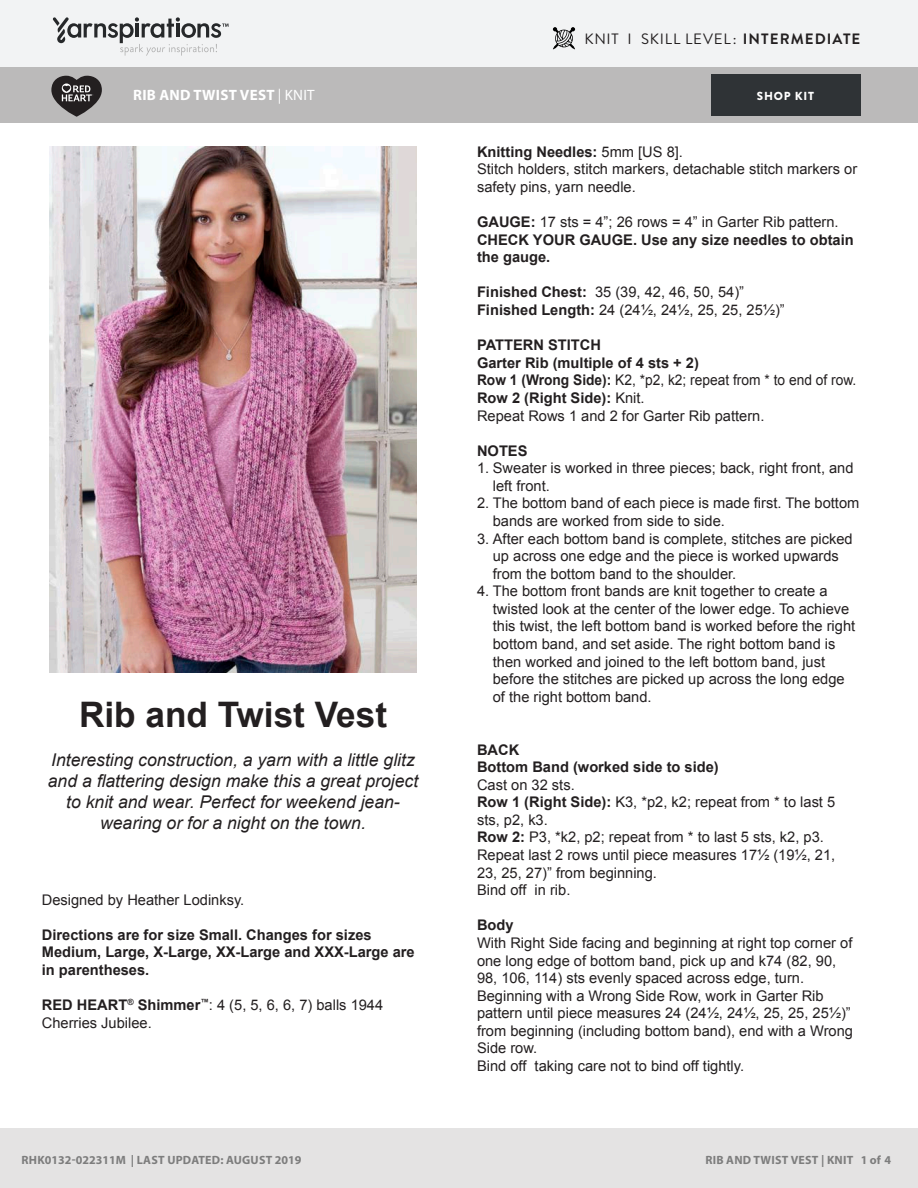
<style>
.page{position:relative;width:918px;height:1188px;background:#fff}
.page>*{position:absolute;margin:0;border:0;box-sizing:border-box;transform-origin:0 0}
.t1{font:700 35.1px "Arial";color:#231f20}
.t2{font:italic 17.55px/21.1px "Arial";color:#231f20;text-align:center}
.Skill_Level{font:15px "Brandon Grotesque";letter-spacing:.055em;color:#231f20}
.Pattern_Title{font:700 15px "Myriad Pro";letter-spacing:.02em;color:#fff}
.t3{font:14.7px/17.5px "Arial";color:#231f20}
.t4{font:700 14.7px/17.5px "Arial";color:#231f20}
.t5{font:700 12px "Myriad Pro";letter-spacing:.02em;color:#7d7d7d}
.t6{font:900 11.7px "Brandon Grotesque";letter-spacing:.065em;color:#fff}
.s1{font-weight:700}
.s2{font-weight:400}
</style>
<div class="page">
<div style="left:0;top:0;width:918px;height:68px;background:#f2f3f4"></div>
<div style="left:0;top:68px;width:918px;height:55px;background:#bbbaba"></div>
<svg style="left:53px;top:17px;width:176px;height:39px"></svg>
<div style="left:711px;top:74px;width:150px;height:42px;background:#2f3336"></div>
<svg style="left:51px;top:76px;width:51px;height:41px"></svg>
<div style="left:0;top:1128px;width:918px;height:60px;background:#e4e3e3"></div>
<img style="left:49px;top:146px;width:368px;height:526px">
<svg style="left:553px;top:27px;width:22px;height:22px"></svg>
<p class="Skill_Level" style="left:584px;top:29px;width:277px">KNIT I SKILL LEVEL: <span class="s1">INTERMEDIATE</span></p>
<p class="Pattern_Title" style="left:133px;top:85px;width:183px">RIB AND TWIST VEST <span class="s2">| KNIT</span></p>
<p class="t6" style="left:757px;top:88px;width:59px">SHOP KIT</p>
<p class="t1" style="left:79px;top:692px;width:310px">Rib and Twist Vest</p>
<p class="t2" style="left:48px;top:749px;width:372px">Interesting construction, a yarn with a little glitz and a flattering design make this a great project to knit and wear. Perfect for weekend jean&shy;wearing or for a night on the town.</p>
<p class="t3" style="left:42px;top:891px;width:204px">Designed by Heather Lodinksy.</p>
<p class="t4" style="left:42px;top:926px;width:374px">Directions are for size Small. Changes for sizes<br>Medium, Large, X-Large, XX-Large and XXX-Large are in parentheses.</p>
<p class="t3" style="left:42px;top:996px;width:343px"><span class="s1">RED HEART</span><sup>®</sup> <span class="s1">Shimmer</span><sup>™</sup>: 4 (5, 5, 6, 6, 7) balls 1944<br>Cherries Jubilee.</p>
<p class="t3" style="left:477px;top:143px;width:382px"><span class="s1">Knitting Needles:</span> 5mm [US 8].<br>Stitch holders, stitch markers, detachable stitch markers or safety pins, yarn needle.</p>
<p class="t4" style="left:477px;top:214px;width:378px">GAUGE: <span class="s2">17 sts = 4”; 26 rows = 4” in Garter Rib pattern.<br></span>CHECK YOUR GAUGE. Use any size needles to obtain the gauge.</p>
<p class="t3" style="left:477px;top:284px;width:309px"><span class="s1">Finished Chest:</span> 35 (39, 42, 46, 50, 54)”<br><span class="s1">Finished Length:</span> 24 (24½, 24½, 25, 25, 25½)”</p>
<p class="t4" style="left:477px;top:337px;width:381px">PATTERN STITCH<br>Garter Rib (multiple of 4 sts + 2)<br>Row 1 (Wrong Side): <span class="s2">K2, *p2, k2; repeat from * to end of row.<br></span>Row 2 (Right Side): <span class="s2">Knit.<br>Repeat Rows 1 and 2 for Garter Rib pattern.</span></p>
<p class="t4" style="left:477px;top:442px;width:52px">NOTES</p>
<p class="t3" style="left:493px;top:459px;width:362px;text-indent:-16px">1. Sweater is worked in three pieces; back, right front, and left front.</p>
<p class="t3" style="left:493px;top:495px;width:368px;text-indent:-16px">2. The bottom band of each piece is made first. The bottom bands are worked from side to side.</p>
<p class="t3" style="left:493px;top:530px;width:361px;text-indent:-16px">3. After each bottom band is complete, stitches are picked up across one edge and the piece is worked upwards from the bottom band to the shoulder.</p>
<p class="t3" style="left:493px;top:583px;width:364px;text-indent:-16px">4. The bottom front bands are knit together to create a twisted look at the center of the lower edge. To achieve this twist, the left bottom band is worked before the right bottom band, and set aside. The right bottom band is then worked and joined to the left bottom band, just before the stitches are picked up across the long edge of the right bottom band.</p>
<p class="t3" style="left:477px;top:741px;width:360px"><span class="s1">BACK<br>Bottom Band (worked side to side)<br></span>Cast on 32 sts.<br><span class="s1">Row 1 (Right Side):</span> K3, *p2, k2; repeat from * to last 5 sts, p2, k3.<br><span class="s1">Row 2:</span> P3, *k2, p2; repeat from * to last 5 sts, k2, p3.<br>Repeat last 2 rows until piece measures 17½ (19½, 21,<br>23, 25, 27)” from beginning.<br>Bind off in rib.</p>
<p class="t3" style="left:477px;top:917px;width:378px"><span class="s1">Body<br></span>With Right Side facing and beginning at right top corner of one long edge of bottom band, pick up and k74 (82, 90, 98, 106, 114) sts evenly spaced across edge, turn.<br>Beginning with a Wrong Side Row, work in Garter Rib pattern until piece measures 24 (24½, 24½, 25, 25, 25½)” from beginning (including bottom band), end with a Wrong Side row.<br>Bind off taking care not to bind off tightly.</p>
<p class="t5" style="left:22px;top:1152px;width:281px">RHK0132-022311M | LAST UPDATED: AUGUST 2019</p>
<p class="t5" style="left:705px;top:1152px;width:187px">RIB AND TWIST VEST | KNIT 1 of 4</p>
</div>
